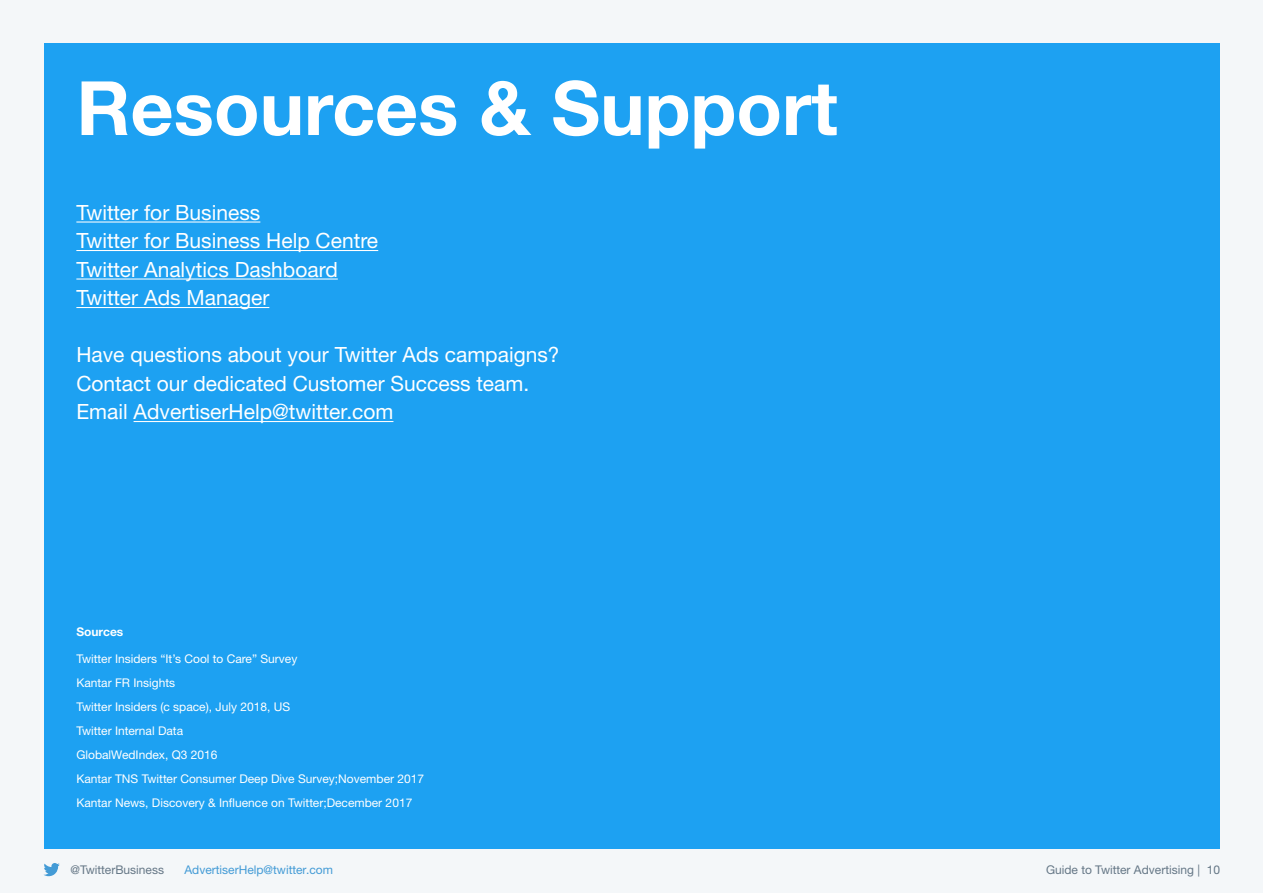
<style>
.page{position:relative;width:1263px;height:893px;background:#f4f7f9}
.page>*{position:absolute;margin:0;border:0;box-sizing:border-box;transform-origin:0 0}
.t1{font:700 75px "Helvetica Neue";color:#fff}
.t2{font:21px/28.5px "Helvetica Neue LTW1 G";color:#fff}
.t3{font:12px/24px "Helvetica Neue LTW1 G";color:#fff}
.t4{font:12px "Helvetica Neue LTW1 G";color:#657786}
.t5{font:12px "Helvetica Neue LTW1 G";color:#439bd6}
.t6{font:700 12px "Helvetica Neue LTW1 G";color:#fff}
</style>
<div class="page">
<svg style="left:43px;top:863px;width:17px;height:13px"></svg>
<div style="left:44px;top:44px;width:1175px;height:805px;background:#1da1f2"></div>
<hr style="left:76px;top:221px;width:184px;height:2px;background:#fff">
<hr style="left:76px;top:250px;width:302px;height:1px;background:#fff">
<hr style="left:76px;top:278px;width:262px;height:2px;background:#fff">
<hr style="left:76px;top:307px;width:193px;height:1px;background:#fff">
<hr style="left:134px;top:421px;width:259px;height:1px;background:#fff">
<h1 class="t1" style="left:76px;top:49px;width:763px">Resources &amp; Support</h1>
<h2 class="t2" style="left:76px;top:198px;width:303px">Twitter for Business<br>Twitter for Business Help Centre<br>Twitter Analytics Dashboard<br>Twitter Ads Manager</h2>
<h2 class="t2" style="left:76px;top:341px;width:485px">Have questions about your Twitter Ads campaigns?<br>Contact our dedicated Customer Success team.<br>Email AdvertiserHelp@twitter.com</h2>
<p class="t6" style="left:76px;top:624px;width:49px">Sources</p>
<p class="t3" style="left:76px;top:646px;width:349px">Twitter Insiders “It’s Cool to Care” Survey<br>Kantar FR Insights<br>Twitter Insiders (c space), July 2018, US<br>Twitter Internal Data<br>GlobalWedIndex, Q3 2016<br>Kantar TNS Twitter Consumer Deep Dive Survey;November 2017<br>Kantar News, Discovery &amp; Influence on Twitter;December 2017</p>
<p class="t4" style="left:70px;top:862px;width:95px">@TwitterBusiness</p>
<p class="t5" style="left:184px;top:862px;width:150px">AdvertiserHelp@twitter.com</p>
<p class="t4" style="left:1046px;top:862px;width:175px">Guide to Twitter Advertising | 10</p>
</div>
